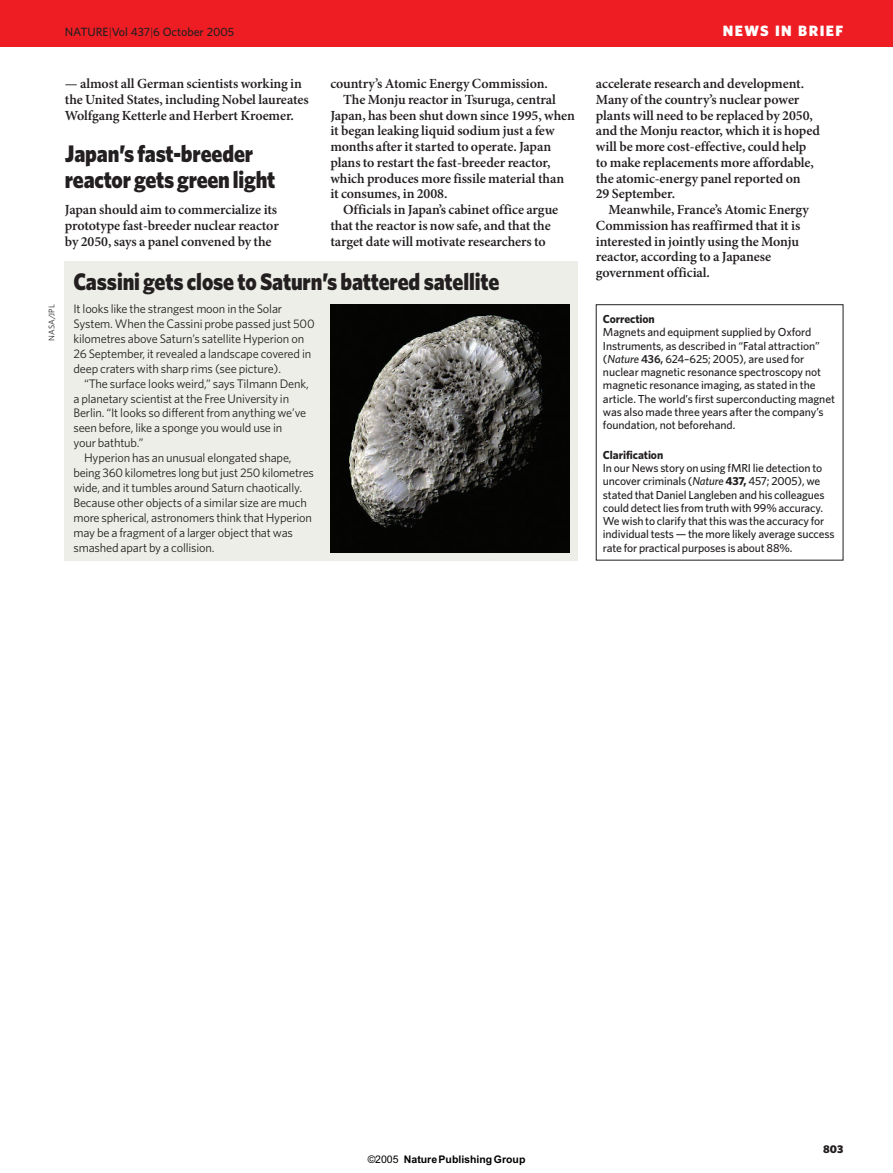
<style>
.page{position:relative;width:893px;height:1173px;background:#fff}
.page>*{position:absolute;margin:0;border:0;box-sizing:border-box;transform-origin:0 0}
.t1{font:900 24px/26.2px "Whitney";letter-spacing:-.005em;color:#231f20;scale:.9 1}
.t2{font:900 15px "Whitney";letter-spacing:.095em;color:#fff}
.t3{font:600 13.95px/15.8px "Minion Pro";letter-spacing:-.005em;color:#231f20}
.t4{font:12.3px/15px "Whitney";letter-spacing:-.015em;color:#231f20}
.t5{font:500 12px "Whitney";letter-spacing:-.005em;color:#231f20}
.t6{font:500 11.7px/13.2px "Whitney";letter-spacing:-.01em;color:#231f20}
.t7{font:700 11.7px "Whitney";letter-spacing:-.005em;color:#231f20}
.t8{font:900 11.25px "Whitney";color:#231f20}
.t9{font:700 10.5px "Arial";color:#000}
.t10{font:8.25px "Whitney";color:#231f20}
.s1{font-weight:300}
.s2{font-style:italic}
.s3{font-weight:600}
.s4{font-weight:700}
.s5{font-weight:400}
</style>
<div class="page">
<svg style="left:0;top:0;width:892px;height:561px"></svg>
<p class="t5" style="left:65px;top:28px;width:171px">NATURE<span class="s1">|</span>Vol 437<span class="s1">|</span>6 October 2005</p>
<p class="t2" style="left:722px;top:25px;width:122px">NEWS IN BRIEF</p>
<p class="t10" style="left:49px;top:341px;width:38px;rotate:-90deg">NASA/JPL</p>
<p class="t3" style="left:65px;top:77px;width:245px">— almost all German scientists working in the United States, including Nobel laureates<br>Wolfgang Ketterle and Herbert Kroemer.</p>
<h1 class="t1" style="left:65px;top:142px;width:235px">Japan’s fast-breeder reactor gets green light</h1>
<p class="t3" style="left:65px;top:203px;width:215px;text-align:justify">Japan should aim to commercialize its prototype fast-breeder nuclear reactor by 2050, says a panel convened by the</p>
<p class="t3" style="left:330px;top:77px;width:219px">country’s Atomic Energy Commission.</p>
<p class="t3" style="left:343px;top:93px;width:214px">The Monju reactor in Tsuruga, central</p>
<p class="t3" style="left:330px;top:108px;width:246px">Japan, has been shut down since 1995, when</p>
<p class="t3" style="left:330px;top:124px;width:226px">it began leaking liquid sodium just a few</p>
<p class="t3" style="left:330px;top:140px;width:222px">months after it started to operate. Japan</p>
<p class="t3" style="left:330px;top:156px;width:222px">plans to restart the fast-breeder reactor,</p>
<p class="t3" style="left:330px;top:171px;width:235px">which produces more fissile material than</p>
<p class="t3" style="left:330px;top:187px;width:119px">it consumes, in 2008.</p>
<p class="t3" style="left:343px;top:203px;width:217px">Officials in Japan’s cabinet office argue</p>
<p class="t3" style="left:330px;top:219px;width:222px">that the reactor is now safe, and that the</p>
<p class="t3" style="left:330px;top:234px;width:217px">target date will motivate researchers to</p>
<h1 class="t1" style="left:73px;top:270px;width:475px">Cassini gets close to Saturn’s battered satellite</h1>
<p class="t4" style="left:73px;top:302px;width:243px">It looks like the strangest moon in the Solar System. When the Cassini probe passed just 500 kilometres above Saturn’s satellite Hyperion on 26 September, it revealed a landscape covered in deep craters with sharp rims (see picture).</p>
<p class="t4" style="left:73px;top:377px;width:237px;text-indent:11px">“The surface looks weird,” says Tilmann Denk, a planetary scientist at the Free University in Berlin. “It looks so different from anything we’ve seen before, like a sponge you would use in<br>your bathtub.”</p>
<p class="t4" style="left:73px;top:451px;width:242px;text-indent:11px">Hyperion has an unusual elongated shape, being 360 kilometres long but just 250 kilometres wide, and it tumbles around Saturn chaotically.<br>Because other objects of a similar size are much more spherical, astronomers think that Hyperion may be a fragment of a larger object that was smashed apart by a collision.</p>
<p class="t3" style="left:596px;top:77px;width:226px">accelerate research and development.<br>Many of the country’s nuclear power plants will need to be replaced by 2050, and the Monju reactor, which it is hoped will be more cost-effective, could help to make replacements more affordable, the atomic-energy panel reported on<br>29 September.</p>
<p class="t3" style="left:596px;top:203px;width:215px;text-indent:13px">Meanwhile, France’s Atomic Energy Commission has reaffirmed that it is interested in jointly using the Monju reactor, according to a Japanese government official.</p>
<p class="t7" style="left:603px;top:315px;width:53px">Correction</p>
<p class="t6" style="left:603px;top:327px;width:233px">Magnets and equipment supplied by Oxford Instruments, as described in “Fatal attraction” (<span class="s2">Nature</span> <span class="s3">436,</span> 624–625; 2005), are used for nuclear magnetic resonance spectroscopy not magnetic resonance imaging, as stated in the article. The world’s first superconducting magnet was also made three years after the company’s foundation, not beforehand.</p>
<p class="t7" style="left:603px;top:450px;width:62px">Clarification</p>
<p class="t6" style="left:603px;top:462px;width:233px">In our News story on using fMRI lie detection to uncover criminals (<span class="s2">Nature</span> <span class="s4">437,</span> 457; 2005), we stated that Daniel Langleben and his colleagues could detect lies from truth with 99% accuracy.<br>We wish to clarify that this was the accuracy for individual tests — the more likely average success rate for practical purposes is about 88%.</p>
<p class="t9" style="left:367px;top:1153px;width:159px"><span class="s5">©2005</span> NaturePublishingGroup</p>
<p class="t8" style="left:823px;top:1145px;width:22px">803</p>
</div>
